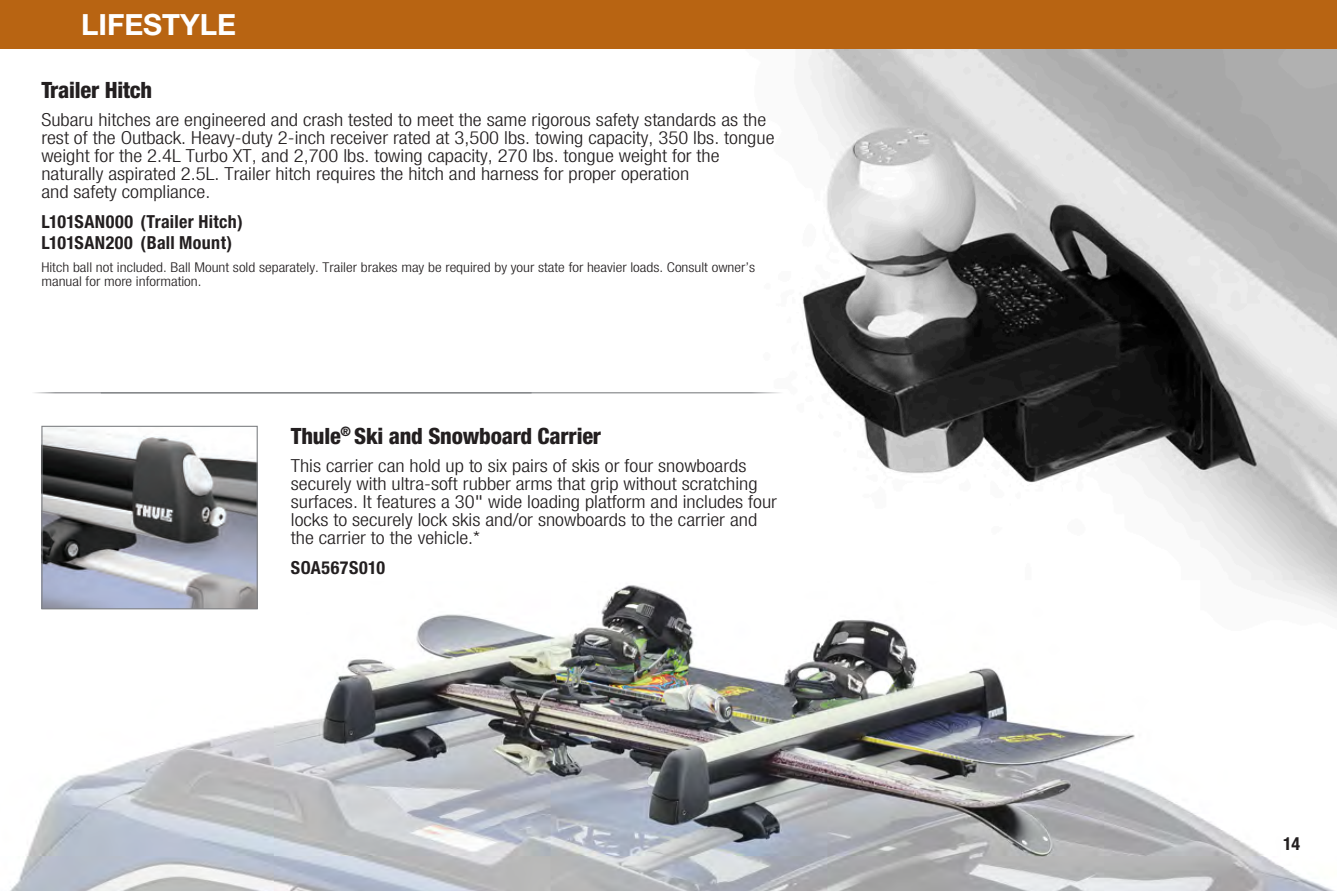
<style>
.page{position:relative;width:1337px;height:891px;background:#fff}
.page>*{position:absolute;margin:0;border:0;box-sizing:border-box;transform-origin:0 0}
.t1{font:700 29.25px "Helvetica Neue";color:#fff}
.t2{font:800 condensed 22.5px "Helvetica Neue";letter-spacing:-.01em;color:#231f20}
.t3{font:300 condensed 18px/18px "Helvetica Neue";color:#231f20;scale:1.15 1}
.t4{font:700 condensed 18px "Helvetica Neue";letter-spacing:.02em;color:#231f20}
.t5{font:300 condensed 13.5px/13.5px "Helvetica Neue";color:#231f20;scale:1.15 1}
.s1{font-weight:400}
</style>
<div class="page">
<img style="left:647px;top:49px;width:689px;height:533px">
<div style="left:0;top:0;width:1336px;height:49px;background:#b86412"></div>
<img style="left:10px;top:582px;width:1326px;height:309px">
<hr style="left:101px;top:392px;width:687px;height:1px;background:#808285">
<hr style="left:28px;top:392px;width:503px;height:1px;background:#808285">
<img style="left:43px;top:428px;width:213px;height:179px">
<div style="left:41px;top:426px;width:217px;height:183px;border:1px solid #808285"></div>
<p class="t1" style="left:81px;top:7px;width:156px">LIFESTYLE</p>
<p class="t2" style="left:41px;top:76px;width:112px">Trailer Hitch</p>
<p class="t3" style="left:41px;top:111px;width:639px">Subaru hitches are engineered and crash tested to meet the same rigorous safety standards as the rest of the Outback. Heavy-duty 2-inch receiver rated at 3,500 lbs. towing capacity, 350 lbs. tongue weight for the 2.4L Turbo XT, and 2,700 lbs. towing capacity, 270 lbs. tongue weight for the naturally aspirated 2.5L. Trailer hitch requires the hitch and harness for proper operation<br>and safety compliance.</p>
<p class="t4" style="left:41px;top:211px;width:203px">L101SAN000 (Trailer Hitch)</p>
<p class="t4" style="left:41px;top:231px;width:192px">L101SAN200 (Ball Mount)</p>
<p class="t5" style="left:41px;top:261px;width:622px">Hitch ball not included. Ball Mount sold separately. Trailer brakes may be required by your state for heavier loads. Consult owner’s manual for more information.</p>
<p class="t2" style="left:291px;top:422px;width:312px">Thule<sup>®</sup> Ski and Snowboard Carrier</p>
<p class="t3" style="left:291px;top:457px;width:424px">This carrier can hold up to six pairs of skis or four snowboards securely with ultra-soft rubber arms that grip without scratching surfaces. It features a 30<span class="s1">"</span> wide loading platform and includes four locks to securely lock skis and/or snowboards to the carrier and the carrier to the vehicle.*</p>
<p class="t4" style="left:291px;top:557px;width:96px">SOA567S010</p>
<p class="t4" style="left:1283px;top:833px;width:18px">14</p>
</div>
